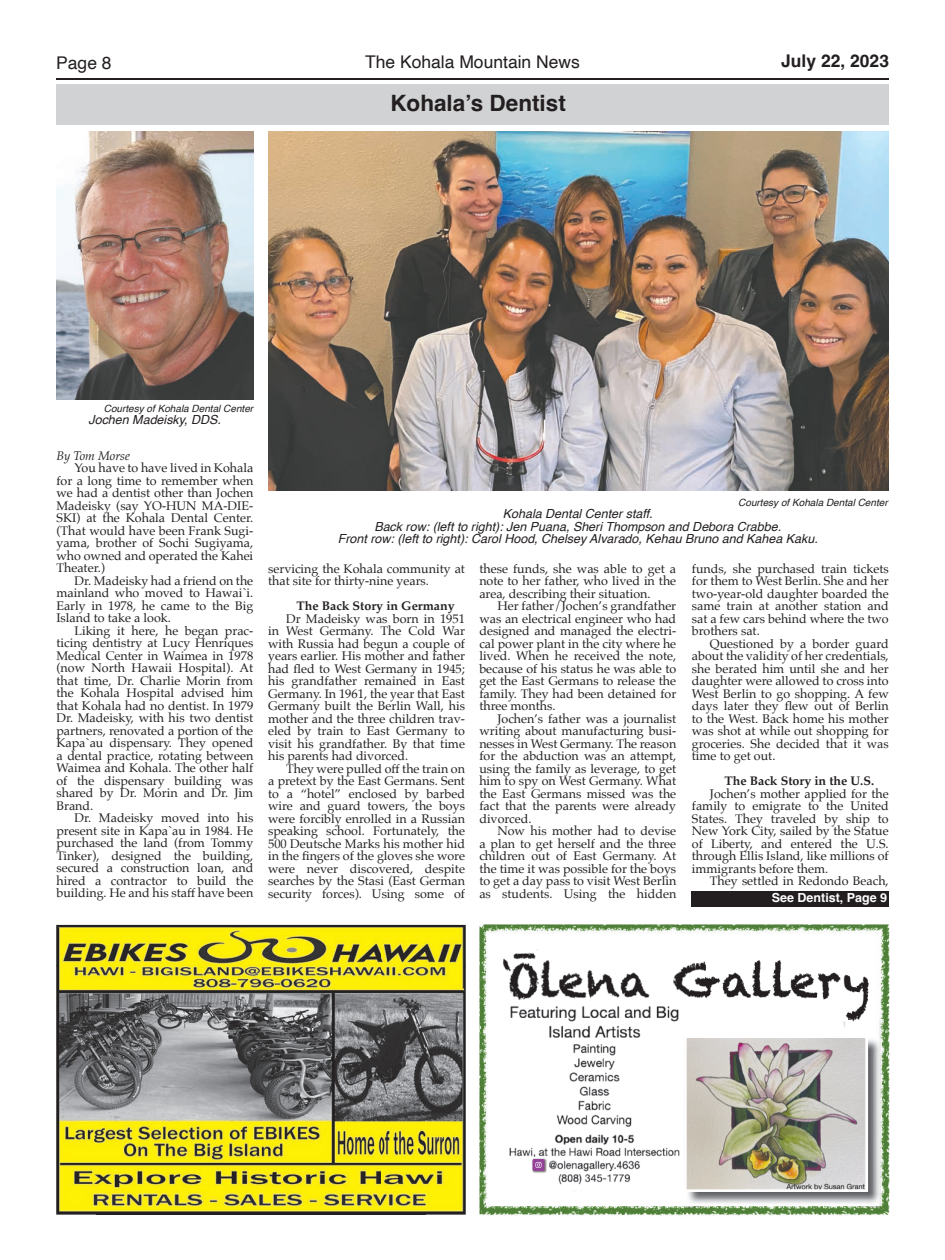
<style>
.page{position:relative;width:945px;height:1260px;background:#fff}
.page>*{position:absolute;margin:0;border:0;box-sizing:border-box;transform-origin:0 0}
.t1{font:700 22.5px "Helvetica";color:#231f20}
.t2{font:17.5px "Helvetica";color:#231f20}
.t3{font:700 17.5px "Helvetica";color:#231f20}
.t4{font:12.5px/12.5px "Palatino";color:#231f20;text-align:justify}
.t5{font:italic 12.5px/12.5px "Helvetica";color:#231f20;text-align:center}
.t6{font:700 12.5px "Palatino";color:#231f20}
.t7{font:700 12.5px "Helvetica";color:#fff}
.t8{font:italic 12.5px "Palatino";color:#231f20}
.t9{font:italic 10px "Helvetica";color:#231f20}
</style>
<div class="page">
<hr style="left:56px;top:79px;width:833px;height:1px;background:#231f20">
<div style="left:56px;top:84px;width:833px;height:41px;background:#d1d2d4"></div>
<img style="left:56px;top:925px;width:410px;height:41px">
<img style="left:56px;top:966px;width:41px;height:249px">
<img style="left:425px;top:966px;width:41px;height:249px">
<img style="left:97px;top:1212px;width:328px;height:3px">
<img style="left:58px;top:928px;width:405px;height:284px">
<img style="left:479px;top:924px;width:410px;height:292px">
<img style="left:497px;top:942px;width:208px;height:256px">
<img style="left:705px;top:942px;width:168px;height:96px">
<img style="left:687px;top:1038px;width:194px;height:167px">
<img style="left:687px;top:1038px;width:186px;height:160px">
<img style="left:684px;top:1036px;width:184px;height:156px">
<img style="left:531px;top:1158px;width:16px;height:15px">
<div style="left:533px;top:1159px;width:11px;height:12px;background:#944298"></div>
<svg style="left:535px;top:1162px;width:7px;height:6px"></svg>
<img style="left:56px;top:131px;width:197px;height:268px">
<img style="left:268px;top:131px;width:621px;height:360px">
<div style="left:691px;top:891px;width:197px;height:16px;background:#231f20"></div>
<h2 class="t2" style="left:56px;top:49px;width:57px">Page 8</h2>
<h2 class="t2" style="left:365px;top:48px;width:216px">The Kohala Mountain News</h2>
<h2 class="t3" style="left:781px;top:53px;width:109px">July 22, 2023</h2>
<h1 class="t1" style="left:390px;top:94px;width:177px">Kohala’s Dentist</h1>
<p class="t9" style="left:104px;top:400px;width:151px">Courtesy of Kohala Dental Center</p>
<p class="t5" style="left:89px;top:414px;width:134px">Jochen Madeisky, DDS.</p>
<p class="t8" style="left:56px;top:445px;width:75px">By Tom Morse</p>
<p class="t4" style="left:56px;top:462px;width:198px;text-indent:18px">You have to have lived in Kohala for a long time to remember when we had a dentist other than Jochen Madeisky (say YO-HUN MA-DIE-SKI) at the Kohala Dental Center. (That would have been Frank Sugi&shy;yama, brother of Sochi Sugiyama, who owned and operated the Kahei Theater.)</p>
<p class="t4" style="left:56px;top:574px;width:198px;text-indent:18px">Dr. Madeisky had a friend on the mainland who moved to Hawai`i.<br>Early in 1978, he came to the Big Island to take a look.</p>
<p class="t4" style="left:56px;top:624px;width:198px;text-indent:18px">Liking it here, he began prac&shy;ticing dentistry at Lucy Henriques Medical Center in Waimea in 1978 (now North Hawaii Hospital). At that time, Dr. Charlie Morin from the Kohala Hospital advised him that Kohala had no dentist. In 1979<br>Dr. Madeisky, with his two dentist partners, renovated a portion of the Kapa`au dispensary. They opened a dental practice, rotating between Waimea and Kohala. The other half of the dispensary building was shared by Dr. Morin and Dr. Jim Brand.</p>
<p class="t4" style="left:56px;top:812px;width:198px;text-indent:18px">Dr. Madeisky moved into his present site in Kapa`au in 1984. He purchased the land (from Tommy Tinker), designed the building, secured a construction loan, and hired a contractor to build the building. He and his staff have been</p>
<p class="t9" style="left:738px;top:494px;width:151px">Courtesy of Kohala Dental Center</p>
<p class="t5" style="left:338px;top:508px;width:482px">Kohala Dental Center staff.<br>Back row: (left to right): Jen Puana, Sheri Thompson and Debora Crabbe.<br>Front row: (left to right): Carol Hood, Chelsey Alvarado, Kehau Bruno and Kahea Kaku.</p>
<p class="t4" style="left:268px;top:562px;width:198px">servicing the Kohala community at that site for thirty-nine years.</p>
<p class="t6" style="left:296px;top:595px;width:160px">The Back Story in Germany</p>
<p class="t4" style="left:268px;top:612px;width:198px;text-indent:18px">Dr Madeisky was born in 1951 in West Germany. The Cold War with Russia had begun a couple of years earlier. His mother and father had fled to West Germany in 1945; his grandfather remained in East Germany. In 1961, the year that East Germany built the Berlin Wall, his mother and the three children trav&shy;eled by train to East Germany to visit his grandfather. By that time his parents had divorced.</p>
<p class="t4" style="left:268px;top:762px;width:198px;text-indent:18px">They were pulled off the train on a pretext by the East Germans. Sent to a “hotel” enclosed by barbed wire and guard towers, the boys were forcibly enrolled in a Russian speaking school. Fortunately, the 500 Deutsche Marks his mother hid in the fingers of the gloves she wore were never discovered, despite searches by the Stasi (East German security forces). Using some of</p>
<p class="t4" style="left:479px;top:562px;width:198px">these funds, she was able to get a note to her father, who lived in the area, describing their situation.</p>
<p class="t4" style="left:479px;top:600px;width:198px;text-indent:18px">Her father/Jochen’s grandfather was an electrical engineer who had designed and managed the electri&shy;cal power plant in the city where he lived. When he received the note, because of his status he was able to get the East Germans to release the family. They had been detained for three months.</p>
<p class="t4" style="left:479px;top:712px;width:198px;text-indent:18px">Jochen’s father was a journalist writing about manufacturing busi&shy;nesses in West Germany. The reason for the abduction was an attempt, using the family as leverage, to get him to spy on West Germany. What the East Germans missed was the fact that the parents were already divorced.</p>
<p class="t4" style="left:479px;top:825px;width:198px;text-indent:18px">Now his mother had to devise a plan to get herself and the three children out of East Germany. At the time it was possible for the boys to get a day pass to visit West Berlin as students. Using the hidden</p>
<p class="t4" style="left:692px;top:562px;width:198px">funds, she purchased train tickets for them to West Berlin. She and her two-year-old daughter boarded the same train at another station and sat a few cars behind where the two brothers sat.</p>
<p class="t4" style="left:692px;top:637px;width:198px;text-indent:18px">Questioned by a border guard about the validity of her credentials, she berated him until she and her daughter were allowed to cross into West Berlin to go shopping. A few days later they flew out of Berlin to the West. Back home his mother was shot at while out shopping for groceries. She decided that it was time to get out.</p>
<p class="t6" style="left:725px;top:770px;width:151px">The Back Story in the U.S.</p>
<p class="t4" style="left:692px;top:787px;width:198px;text-indent:18px">Jochen’s mother applied for the family to emigrate to the United States. They traveled by ship to New York City, sailed by the Statue of Liberty, and entered the U.S. through Ellis Island, like millions of immigrants before them.</p>
<p class="t4" style="left:710px;top:875px;width:180px">They settled in Redondo Beach,</p>
<p class="t7" style="left:772px;top:892px;width:117px">See Dentist, Page 9</p>
</div>
